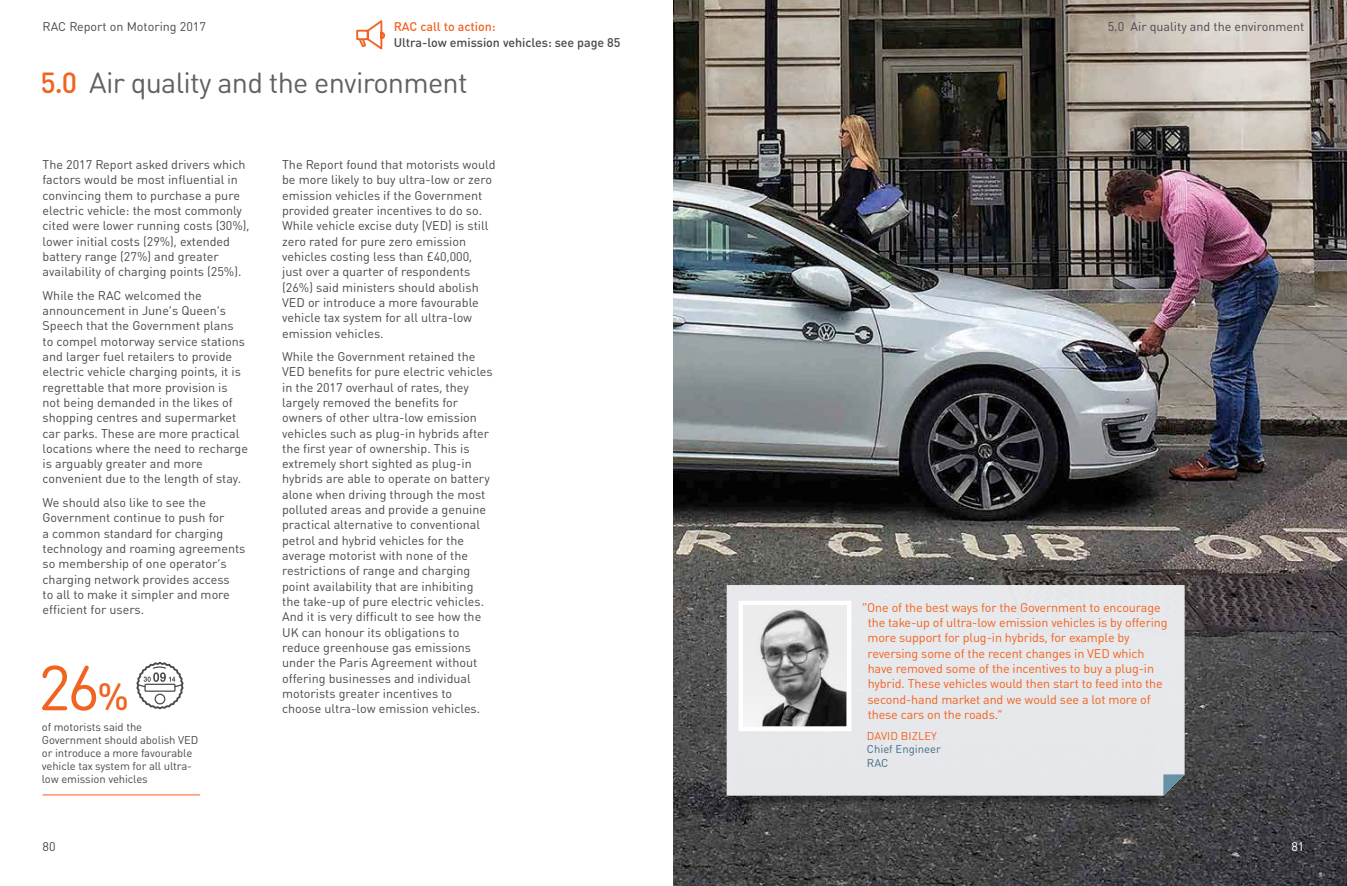
<style>
.page{position:relative;width:1347px;height:886px;background:#fff}
.page>*{position:absolute;margin:0;border:0;box-sizing:border-box;transform-origin:0 0}
.t1{font:62.5px "DIN Round OT";color:#f16321}
.t2{font:28.75px "DIN Round OT";letter-spacing:-.025em;color:#626064}
.t3{font:12.5px/15.2px "DIN Round OT";color:#4c484c}
.t4{font:12.5px/15.2px "DIN Round OT";letter-spacing:-.01em;color:#f16321}
.t5{font:500 12.5px "DIN Round OT";letter-spacing:-.005em;color:#4c484c}
.t6{font:500 12.5px "DIN Round OT";color:#f16321}
.t7{font:12.5px "DIN Round OT";color:#fff}
.t8{font:11.25px/13.1px "DIN Round OT";letter-spacing:-.01em;color:#4c484c}
.t9{font:11.25px/13.1px "DIN Round OT";color:#406c85}
.t10{font:11.25px "DIN Round OT";letter-spacing:.005em;color:#f16321}
.s1{font-weight:500;color:#f16321}
.s2{font-weight:500;font-size:37.5px}
</style>
<div class="page">
<img style="left:673px;top:0;width:673px;height:886px">
<svg style="left:356px;top:20px;width:30px;height:30px"></svg>
<hr style="left:43px;top:794px;width:157px;height:1px;background:#f16321">
<svg style="left:136px;top:662px;width:48px;height:48px"></svg>
<img style="left:709px;top:641px;width:458px;height:172px">
<div style="left:726px;top:585px;width:458px;height:211px;background:#e6e8ea"></div>
<svg style="left:1163px;top:774px;width:21px;height:22px"></svg>
<svg style="left:736px;top:598px;width:118px;height:136px"></svg>
<svg style="left:743px;top:606px;width:103px;height:120px;background:#a6a6a6"></svg>
<p class="t6" style="left:394px;top:18px;width:103px">RAC call to action:</p>
<p class="t5" style="left:394px;top:34px;width:228px">Ultra-low emission vehicles: see page 85</p>
<h2 class="t2" style="left:40px;top:65px;width:429px"><span class="s1">5.0</span> Air quality and the environment</h2>
<p class="t3" style="left:43px;top:18px;width:165px">RAC Report on Motoring 2017</p>
<p class="t3" style="left:1107px;top:18px;width:198px">5.0 Air quality and the environment</p>
<p class="t3" style="left:43px;top:157px;width:208px">The 2017 Report asked drivers which factors would be most influential in convincing them to purchase a pure electric vehicle: the most commonly cited were lower running costs (30%), lower initial costs (29%), extended battery range (27%) and greater availability of charging points (25%).</p>
<p class="t3" style="left:43px;top:287px;width:207px">While the RAC welcomed the announcement in June’s Queen’s Speech that the Government plans<br>to compel motorway service stations and larger fuel retailers to provide electric vehicle charging points, it is regrettable that more provision is not being demanded in the likes of shopping centres and supermarket car parks. These are more practical locations where the need to recharge is arguably greater and more convenient due to the length of stay.</p>
<p class="t3" style="left:43px;top:495px;width:204px">We should also like to see the<br>Government continue to push for<br>a common standard for charging technology and roaming agreements so membership of one operator’s charging network provides access<br>to all to make it simpler and more efficient for users.</p>
<h1 class="t1" style="left:38px;top:649px;width:92px">26<span class="s2">%</span></h1>
<p class="t8" style="left:42px;top:720px;width:158px">of motorists said the<br>Government should abolish VED or introduce a more favourable vehicle tax system for all ultra&shy;low emission vehicles</p>
<p class="t3" style="left:43px;top:839px;width:15px">80</p>
<p class="t3" style="left:282px;top:157px;width:215px">The Report found that motorists would be more likely to buy ultra-low or zero emission vehicles if the Government provided greater incentives to do so.<br>While vehicle excise duty (VED) is still zero rated for pure zero emission vehicles costing less than £40,000, just over a quarter of respondents (26%) said ministers should abolish VED or introduce a more favourable vehicle tax system for all ultra-low emission vehicles.</p>
<p class="t3" style="left:282px;top:349px;width:212px">While the Government retained the VED benefits for pure electric vehicles in the 2017 overhaul of rates, they largely removed the benefits for owners of other ultra-low emission vehicles such as plug-in hybrids after the first year of ownership. This is extremely short sighted as plug-in hybrids are able to operate on battery alone when driving through the most polluted areas and provide a genuine practical alternative to conventional petrol and hybrid vehicles for the average motorist with none of the restrictions of range and charging point availability that are inhibiting the take-up of pure electric vehicles.<br>And it is very difficult to see how the UK can honour its obligations to reduce greenhouse gas emissions under the Paris Agreement without offering businesses and individual motorists greater incentives to</p>
<p class="t3" style="left:282px;top:701px;width:199px">choose ultra-low emission vehicles.</p>
<p class="t4" style="left:867px;top:599px;width:302px;text-indent:-5px">“One of the best ways for the Government to encourage the take-up of ultra-low emission vehicles is by offering more support for plug-in hybrids, for example by reversing some of the recent changes in VED which have removed some of the incentives to buy a plug-in hybrid. These vehicles would then start to feed into the second-hand market and we would see a lot more of these cars on the roads.”</p>
<p class="t10" style="left:867px;top:729px;width:71px">DAVID BIZLEY</p>
<p class="t9" style="left:867px;top:742px;width:75px">Chief Engineer<br>RAC</p>
<p class="t7" style="left:1291px;top:839px;width:15px">81</p>
</div>
